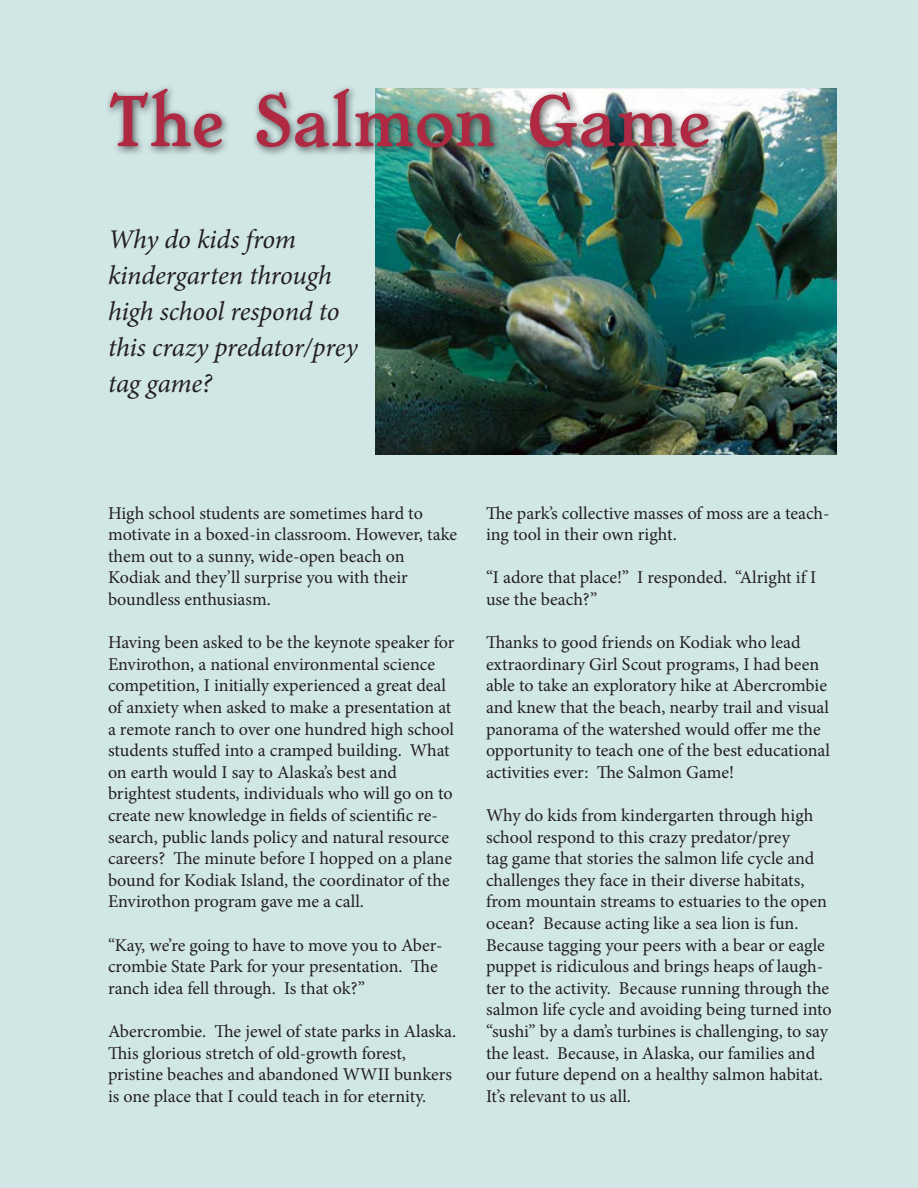
<style>
.page{position:relative;width:918px;height:1188px;background:#d1e7e6}
.page>*{position:absolute;margin:0;border:0;box-sizing:border-box;transform-origin:0 0}
.t1{font:75px "Chelsea";color:#af2942}
.t2{font:italic 27px/36px "Minion Pro";letter-spacing:-.01em;color:#231f20}
.t3{font:18px/21.6px "Minion Pro";color:#231f20}
</style>
<div class="page">
<img style="left:376px;top:89px;width:461px;height:365px">
<div style="left:104px;top:83px;width:614px;height:74px;background:#231f20;opacity:.75"></div>
<p class="t1" style="left:108px;top:81px;width:602px">The Salmon Game</p>
<p class="t2" style="left:108px;top:222px;width:251px">Why do kids from kindergarten through high school respond to this crazy predator/prey tag game?</p>
<p class="t3" style="left:108px;top:502px;width:351px">High school students are sometimes hard to motivate in a boxed-in classroom. However, take them out to a sunny, wide-open beach on</p>
<p class="t3" style="left:108px;top:567px;width:301px">Kodiak and they’ll surprise you with their boundless enthusiasm.</p>
<p class="t3" style="left:108px;top:632px;width:348px">Having been asked to be the keynote speaker for Envirothon, a national environmental science competition, I initially experienced a great deal of anxiety when asked to make a presentation at a remote ranch to over one hundred high school students stuffed into a cramped building. What on earth would I say to Alaska’s best and</p>
<p class="t3" style="left:108px;top:783px;width:346px">brightest students, individuals who will go on to create new knowledge in fields of scientific re&shy;search, public lands policy and natural resource careers? The minute before I hopped on a plane bound for Kodiak Island, the coordinator of the Envirothon program gave me a call.</p>
<p class="t3" style="left:108px;top:934px;width:336px">“Kay, we’re going to have to move you to Aber&shy;crombie State Park for your presentation. The ranch idea fell through. Is that ok?”</p>
<p class="t3" style="left:108px;top:1020px;width:350px">Abercrombie. The jewel of state parks in Alaska.<br>This glorious stretch of old-growth forest,</p>
<p class="t3" style="left:108px;top:1064px;width:346px">pristine beaches and abandoned WWII bunkers is one place that I could teach in for eternity.</p>
<p class="t3" style="left:486px;top:502px;width:345px">The park’s collective masses of moss are a teach&shy;ing tool in their own right.</p>
<p class="t3" style="left:486px;top:567px;width:332px">“I adore that place!” I responded. “Alright if I use the beach?”</p>
<p class="t3" style="left:486px;top:632px;width:346px">Thanks to good friends on Kodiak who lead extraordinary Girl Scout programs, I had been able to take an exploratory hike at Abercrombie and knew that the beach, nearby trail and visual panorama of the watershed would offer me the opportunity to teach one of the best educational activities ever: The Salmon Game!</p>
<p class="t3" style="left:486px;top:804px;width:347px">Why do kids from kindergarten through high school respond to this crazy predator/prey<br>tag game that stories the salmon life cycle and challenges they face in their diverse habitats, from mountain streams to estuaries to the open ocean? Because acting like a sea lion is fun.<br>Because tagging your peers with a bear or eagle puppet is ridiculous and brings heaps of laugh&shy;ter to the activity. Because running through the salmon life cycle and avoiding being turned into “sushi” by a dam’s turbines is challenging, to say the least. Because, in Alaska, our families and our future depend on a healthy salmon habitat.<br>It’s relevant to us all.</p>
</div>
